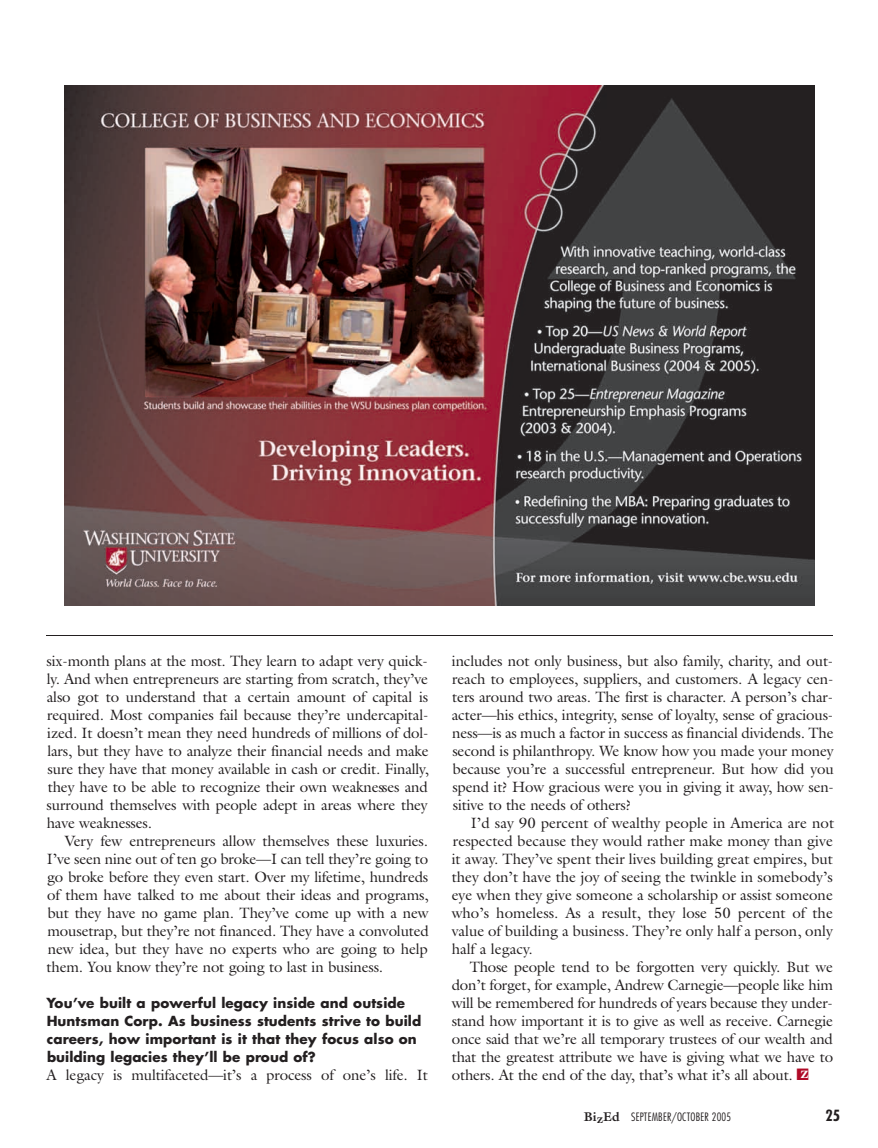
<style>
.page{position:relative;width:878px;height:1148px;background:#fff}
.page>*{position:absolute;margin:0;border:0;box-sizing:border-box;transform-origin:0 0}
.t1{font:15px/18px "Galliard";letter-spacing:-.01em;color:#231f20;text-align:justify}
.t2{font:700 condensed 15px "Futura";color:#231f20}
.t3{font:700 13.5px/18px "Futura";letter-spacing:.005em;color:#231f20}
.t4{font:300 condensed 11.25px "Futura";letter-spacing:.02em;color:#231f20}
.s1{color:#b00a27}
.s2{font-family:"Galliard";font-weight:700;font-stretch:normal;font-size:12.75px}
</style>
<div class="page">
<hr style="left:46px;top:635px;width:786px;height:1px;background:#231f20">
<img style="left:64px;top:86px;width:750px;height:519px">
<p class="t1" style="left:46px;top:652px;width:384px">six-month plans at the most. They learn to adapt very quick&shy;ly. And when entrepreneurs are starting from scratch, they’ve also got to understand that a certain amount of capital is required. Most companies fail because they’re undercapital&shy;ized. It doesn’t mean they need hundreds of millions of dol&shy;lars, but they have to analyze their financial needs and make sure they have that money available in cash or credit. Finally, they have to be able to recognize their own weaknesses and surround themselves with people adept in areas where they have weaknesses.</p>
<p class="t1" style="left:47px;top:832px;width:384px;text-indent:18px">Very few entrepreneurs allow themselves these luxuries.<br>I’ve seen nine out of ten go broke—I can tell they’re going to go broke before they even start. Over my lifetime, hundreds of them have talked to me about their ideas and programs, but they have no game plan. They’ve come up with a new mousetrap, but they’re not financed. They have a convoluted new idea, but they have no experts who are going to help them. You know they’re not going to last in business.</p>
<p class="t3" style="left:46px;top:995px;width:376px">You’ve built a powerful legacy inside and outside Huntsman Corp. As business students strive to build careers, how important is it that they focus also on building legacies they’ll be proud of?</p>
<p class="t1" style="left:46px;top:1066px;width:383px">A legacy is multifaceted—it’s a process of one’s life. It</p>
<p class="t1" style="left:452px;top:652px;width:383px">includes not only business, but also family, charity, and out&shy;reach to employees, suppliers, and customers. A legacy cen&shy;ters around two areas. The first is character. A person’s char&shy;acter—his ethics, integrity, sense of loyalty, sense of gracious&shy;ness—is as much a factor in success as financial dividends. The second is philanthropy. We know how you made your money because you’re a successful entrepreneur. But how did you spend it? How gracious were you in giving it away, how sen&shy;sitive to the needs of others?</p>
<p class="t1" style="left:451px;top:814px;width:384px;text-indent:19px">I’d say 90 percent of wealthy people in America are not respected because they would rather make money than give it away. They’ve spent their lives building great empires, but they don’t have the joy of seeing the twinkle in somebody’s eye when they give someone a scholarship or assist someone who’s homeless. As a result, they lose 50 percent of the value of building a business. They’re only half a person, only half a legacy.</p>
<p class="t1" style="left:452px;top:958px;width:383px;text-indent:18px">Those people tend to be forgotten very quickly. But we don’t forget, for example, Andrew Carnegie—people like him will be remembered for hundreds of years because they under&shy;stand how important it is to give as well as receive. Carnegie once said that we’re all temporary trustees of our wealth and that the greatest attribute we have is giving what we have to others. At the end of the day, that’s what it’s all about. <span class="s1">■</span><sup>z</sup></p>
<p class="t4" style="left:584px;top:1112px;width:149px"><span class="s2">BizEd</span> SEPTEMBER/OCTOBER 2005</p>
<p class="t2" style="left:825px;top:1108px;width:16px">25</p>
</div>
